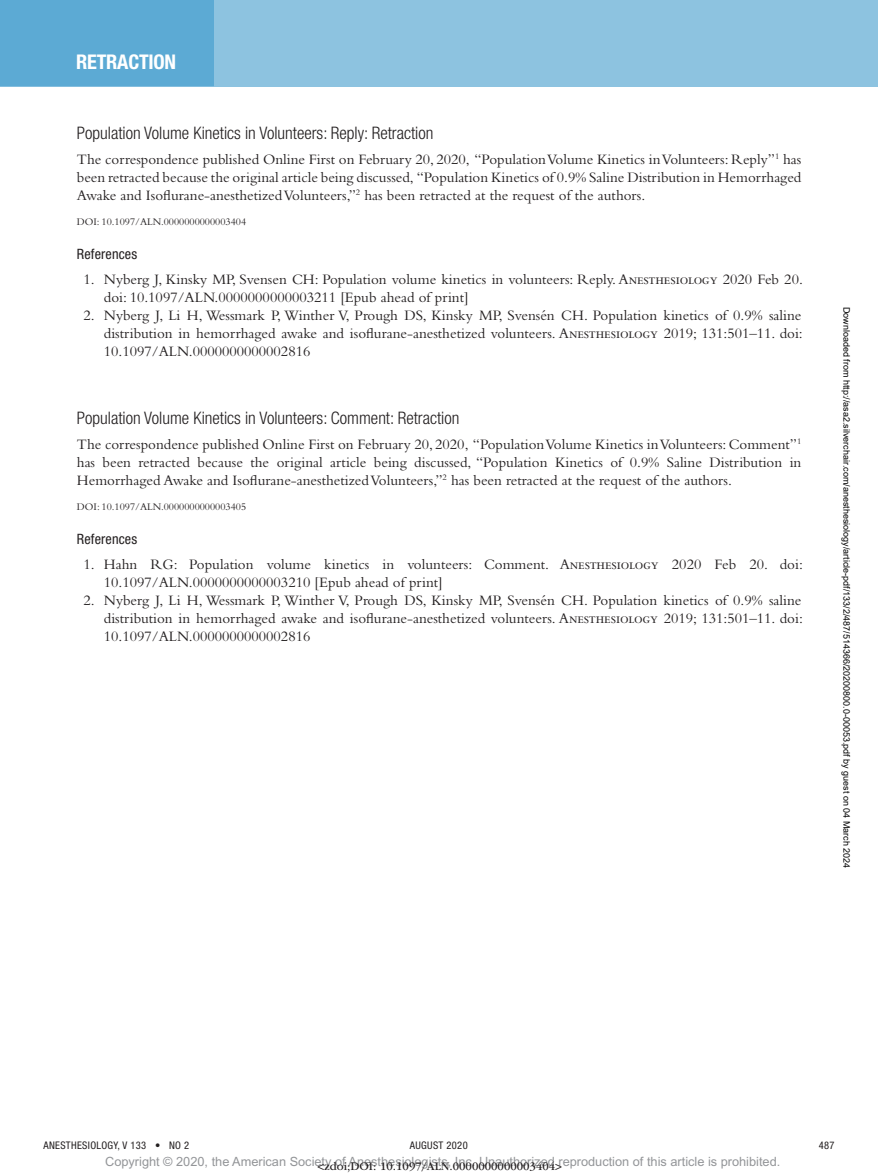
<style>
.page{position:relative;width:878px;height:1175px;background:#fff}
.page>*{position:absolute;margin:0;border:0;box-sizing:border-box;transform-origin:0 0}
.t1{font:700 condensed 20.25px "Helvetica Neue LT Std";letter-spacing:-.01em;color:#fff}
.t2{font:300 condensed 17.25px "Helvetica Neue LT Std";color:#231f20}
.t3{font:15px/18px "Bembo Std";color:#231f20;text-align:justify}
.t4{font:condensed 14.25px "Helvetica Neue LT Std";letter-spacing:.01em;color:#231f20}
.t5{font:12.75px "Arial MT Std";color:#939598}
.t6{font:12px "ITC Garamond Std";color:#231f20}
.t7{font:10.5px "Bembo Std";color:#231f20}
.t8{font:condensed 10.5px "Helvetica Neue LT Std";letter-spacing:.03em;color:#231f20}
.t9{font:9px "Arial";color:#000}
</style>
<div class="page">
<div style="left:0;top:0;width:878px;height:86px;background:#8dc3e0"></div>
<div style="left:0;top:0;width:214px;height:86px;background:#5caad4"></div>
<h1 class="t1" style="left:76px;top:49px;width:102px">RETRACTION</h1>
<p class="t2" style="left:77px;top:123px;width:358px">Population Volume Kinetics in Volunteers: Reply: Retraction</p>
<p class="t3" style="left:77px;top:150px;width:726px">The correspondence published Online First on February 20, 2020, “Population Volume Kinetics in Volunteers: Reply”<sup>1</sup> has been retracted because the original article being discussed, “Population Kinetics of 0.9% Saline Distribution in Hemorrhaged Awake and Isoflurane-anesthetized Volunteers,”<sup>2</sup> has been retracted at the request of the authors.</p>
<p class="t7" style="left:77px;top:215px;width:171px">DOI: 10.1097/ALN.0000000000003404</p>
<p class="t4" style="left:77px;top:246px;width:62px">References</p>
<p class="t3" style="left:104px;top:270px;width:700px;text-indent:-20px">1. Nyberg J, Kinsky MP, Svensen CH: Population volume kinetics in volunteers: Reply. Anesthesiology 2020 Feb 20. doi: 10.1097/ALN.0000000000003211 [Epub ahead of print]</p>
<p class="t3" style="left:104px;top:306px;width:700px;text-indent:-20px">2. Nyberg J, Li H, Wessmark P, Winther V, Prough DS, Kinsky MP, Svensén CH. Population kinetics of 0.9% saline distribution in hemorrhaged awake and isoflurane-anesthetized volunteers. Anesthesiology 2019; 131:501–11. doi:<br>10.1097/ALN.0000000000002816</p>
<p class="t2" style="left:77px;top:408px;width:384px">Population Volume Kinetics in Volunteers: Comment: Retraction</p>
<p class="t3" style="left:77px;top:435px;width:726px">The correspondence published Online First on February 20, 2020, “Population Volume Kinetics in Volunteers: Comment”<sup>1 </sup>has been retracted because the original article being discussed, “Population Kinetics of 0.9% Saline Distribution in Hemorrhaged Awake and Isoflurane-anesthetized Volunteers,”<sup>2</sup> has been retracted at the request of the authors.</p>
<p class="t7" style="left:77px;top:500px;width:171px">DOI: 10.1097/ALN.0000000000003405</p>
<p class="t4" style="left:77px;top:531px;width:62px">References</p>
<p class="t3" style="left:104px;top:555px;width:700px;text-indent:-20px">1. Hahn RG: Population volume kinetics in volunteers: Comment. Anesthesiology 2020 Feb 20. doi:<br>10.1097/ALN.0000000000003210 [Epub ahead of print]</p>
<p class="t3" style="left:104px;top:591px;width:700px;text-indent:-20px">2. Nyberg J, Li H, Wessmark P, Winther V, Prough DS, Kinsky MP, Svensén CH. Population kinetics of 0.9% saline distribution in hemorrhaged awake and isoflurane-anesthetized volunteers. Anesthesiology 2019; 131:501–11. doi:<br>10.1097/ALN.0000000000002816</p>
<p class="t9" style="left:850px;top:306px;width:563px;rotate:90deg">Downloaded from http://asa2.silverchair.com/anesthesiology/article-pdf/133/2/487/514366/20200800.0-00053.pdf by guest on 04 March 2024</p>
<p class="t8" style="left:44px;top:1139px;width:147px">ANESTHESIOLOGY, V 133 • NO 2</p>
<p class="t8" style="left:410px;top:1139px;width:59px">August 2020</p>
<p class="t8" style="left:818px;top:1139px;width:17px">487</p>
<p class="t5" style="left:105px;top:1154px;width:676px">Copyright © 2020, the American Society of Anesthesiologists, Inc. Unauthorized reproduction of this article is prohibited.</p>
<p class="t6" style="left:317px;top:1159px;width:246px">&lt;zdoi;DOI: 10.1097/ALN.0000000000003404&gt;</p>
</div>
